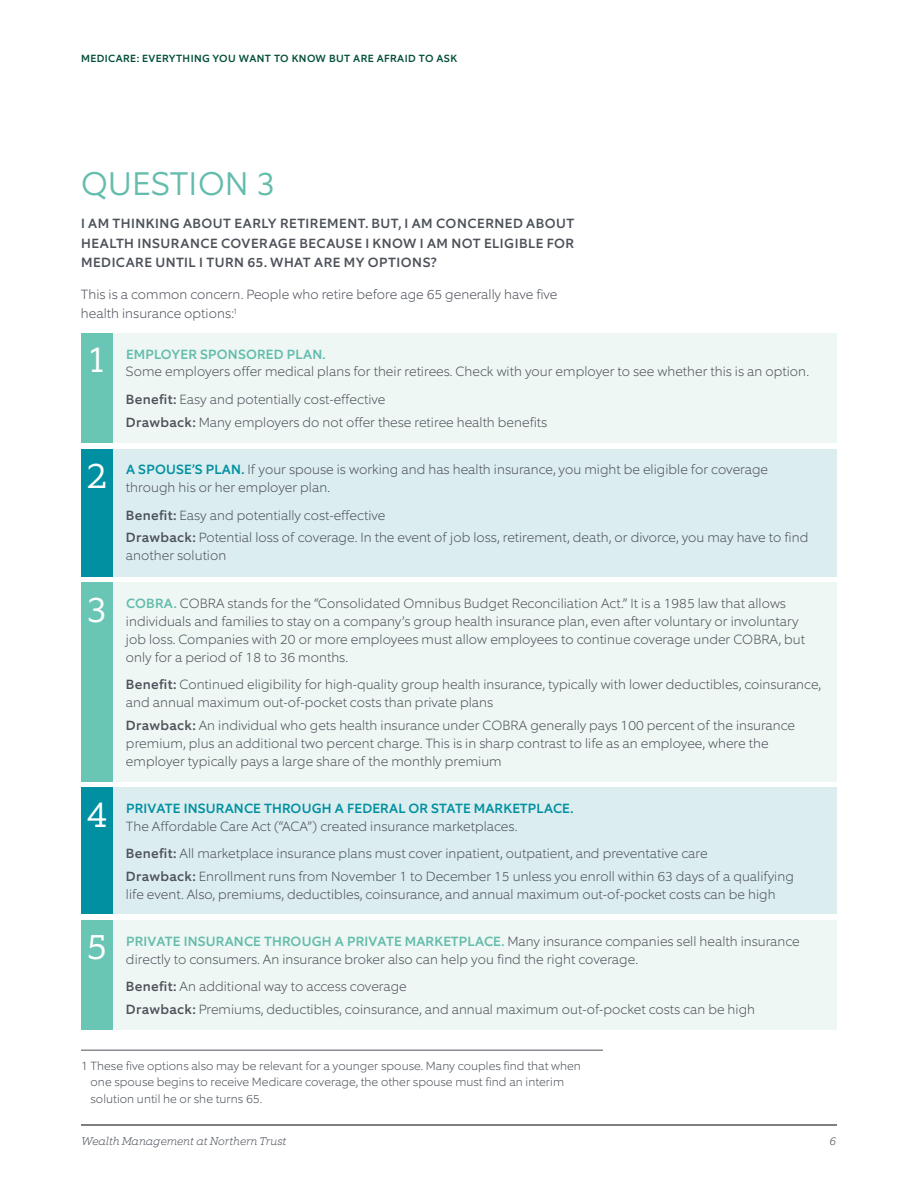
<style>
.page{position:relative;width:918px;height:1188px;background:#fff}
.page>*{position:absolute;margin:0;border:0;box-sizing:border-box;transform-origin:0 0}
.t1{font:300 36px "Equip Slab";color:#fff}
.t2{font:300 33px "Equip";letter-spacing:.01em;color:#63bcac}
.t3{font:200 13.5px/18px "Equip";letter-spacing:.005em;color:#4d525a}
.t4{font:500 13.5px/19.5px "Equip";letter-spacing:.035em;color:#4d525a;text-align:justify}
.t5{font:500 13.5px "Equip";letter-spacing:.015em;color:#0090a1}
.t6{font:500 13.5px "Equip";letter-spacing:.015em;color:#63bcac}
.t7{font:200 12px/16.5px "Equip";letter-spacing:.005em;color:#4d525a}
.t8{font:italic 200 11.25px "Equip Slab";letter-spacing:.005em;color:#4d525a}
.t9{font:500 10.5px "Equip";letter-spacing:.04em;color:#004e38}
.s1{font-weight:500}
.s2{font-weight:500;color:#0090a1}
.s3{font-weight:500;color:#63bcac}
</style>
<div class="page">
<hr style="left:81px;top:1125px;width:756px;height:1px;background:#000">
<div style="left:81px;top:333px;width:756px;height:110px;background:#eef7f4"></div>
<div style="left:81px;top:333px;width:32px;height:110px;background:#69c6b4"></div>
<div style="left:81px;top:449px;width:756px;height:127px;background:#dcedef"></div>
<div style="left:81px;top:449px;width:32px;height:127px;background:#0090a1"></div>
<div style="left:81px;top:920px;width:756px;height:110px;background:#eef7f4"></div>
<div style="left:81px;top:920px;width:32px;height:110px;background:#69c6b4"></div>
<div style="left:81px;top:788px;width:756px;height:126px;background:#dcedef"></div>
<div style="left:81px;top:788px;width:32px;height:126px;background:#0090a1"></div>
<div style="left:81px;top:583px;width:756px;height:199px;background:#eef7f4"></div>
<div style="left:81px;top:583px;width:32px;height:199px;background:#69c6b4"></div>
<hr style="left:81px;top:1050px;width:522px;height:1px;background:#4d525a">
<p class="t9" style="left:81px;top:52px;width:378px">MEDICARE: EVERYTHING YOU WANT TO KNOW BUT ARE AFRAID TO ASK</p>
<h2 class="t2" style="left:81px;top:163px;width:196px">QUESTION 3</h2>
<p class="t4" style="left:81px;top:214px;width:495px">I AM THINKING ABOUT EARLY RETIREMENT. BUT, I AM CONCERNED ABOUT HEALTH INSURANCE COVERAGE BECAUSE I KNOW I AM NOT ELIGIBLE FOR MEDICARE UNTIL I TURN 65. WHAT ARE MY OPTIONS?</p>
<p class="t3" style="left:81px;top:284px;width:478px;line-height:19.5px">This is a common concern. People who retire before age 65 generally have five health insurance options:<sup>1</sup></p>
<p class="t6" style="left:126px;top:345px;width:201px">EMPLOYER SPONSORED PLAN.</p>
<p class="t3" style="left:126px;top:358px;width:685px;line-height:27.8px">Some employers offer medical plans for their retirees. Check with your employer to see whether this is an option.<br><span class="s1">Benefit:</span> Easy and potentially cost-effective</p>
<p class="t3" style="left:126px;top:413px;width:423px"><span class="s1">Drawback:</span> Many employers do not offer these retiree health benefits</p>
<h1 class="t1" style="left:87px;top:337px;width:22px">1</h1>
<h1 class="t1" style="left:87px;top:452px;width:22px">2</h1>
<p class="t3" style="left:126px;top:460px;width:644px"><span class="s2">A SPOUSE’S PLAN.</span> If your spouse is working and has health insurance, you might be eligible for coverage through his or her employer plan.</p>
<p class="t3" style="left:126px;top:504px;width:684px;line-height:22.5px"><span class="s1">Benefit:</span> Easy and potentially cost-effective<br><span class="s1">Drawback:</span> Potential loss of coverage. In the event of job loss, retirement, death, or divorce, you may have to find</p>
<p class="t3" style="left:126px;top:547px;width:102px">another solution</p>
<h1 class="t1" style="left:87px;top:586px;width:22px">3</h1>
<p class="t3" style="left:126px;top:594px;width:681px"><span class="s3">COBRA.</span> COBRA stands for the “Consolidated Omnibus Budget Reconciliation Act.” It is a 1985 law that allows individuals and families to stay on a company’s group health insurance plan, even after voluntary or involuntary job loss. Companies with 20 or more employees must allow employees to continue coverage under COBRA, but only for a period of 18 to 36 months.</p>
<p class="t3" style="left:126px;top:676px;width:697px"><span class="s1">Benefit:</span> Continued eligibility for high-quality group health insurance, typically with lower deductibles, coinsurance, and annual maximum out-of-pocket costs than private plans</p>
<p class="t3" style="left:126px;top:716px;width:671px"><span class="s1">Drawback:</span> An individual who gets health insurance under COBRA generally pays 100 percent of the insurance premium, plus an additional two percent charge. This is in sharp contrast to life as an employee, where the employer typically pays a large share of the monthly premium</p>
<h1 class="t1" style="left:87px;top:791px;width:22px">4</h1>
<p class="t5" style="left:126px;top:799px;width:449px">PRIVATE INSURANCE THROUGH A FEDERAL OR STATE MARKETPLACE.</p>
<p class="t3" style="left:126px;top:812px;width:583px;line-height:27.8px">The Affordable Care Act (“ACA”) created insurance marketplaces.<br><span class="s1">Benefit:</span> All marketplace insurance plans must cover inpatient, outpatient, and preventative care</p>
<p class="t3" style="left:126px;top:867px;width:669px"><span class="s1">Drawback:</span> Enrollment runs from November 1 to December 15 unless you enroll within 63 days of a qualifying life event. Also, premiums, deductibles, coinsurance, and annual maximum out-of-pocket costs can be high</p>
<h1 class="t1" style="left:87px;top:924px;width:22px">5</h1>
<p class="t3" style="left:126px;top:932px;width:675px"><span class="s3">PRIVATE INSURANCE THROUGH A PRIVATE MARKETPLACE.</span> Many insurance companies sell health insurance directly to consumers. An insurance broker also can help you find the right coverage.</p>
<p class="t3" style="left:126px;top:975px;width:631px;line-height:22.5px"><span class="s1">Benefit:</span> An additional way to access coverage<br><span class="s1">Drawback:</span> Premiums, deductibles, coinsurance, and annual maximum out-of-pocket costs can be high</p>
<p class="t7" style="left:91px;top:1057px;width:492px;text-indent:-10px">1 These five options also may be relevant for a younger spouse. Many couples find that when one spouse begins to receive Medicare coverage, the other spouse must find an interim solution until he or she turns 65.</p>
<p class="t8" style="left:81px;top:1134px;width:207px">Wealth Management at Northern Trust</p>
<p class="t8" style="left:829px;top:1134px;width:8px">6</p>
</div>
